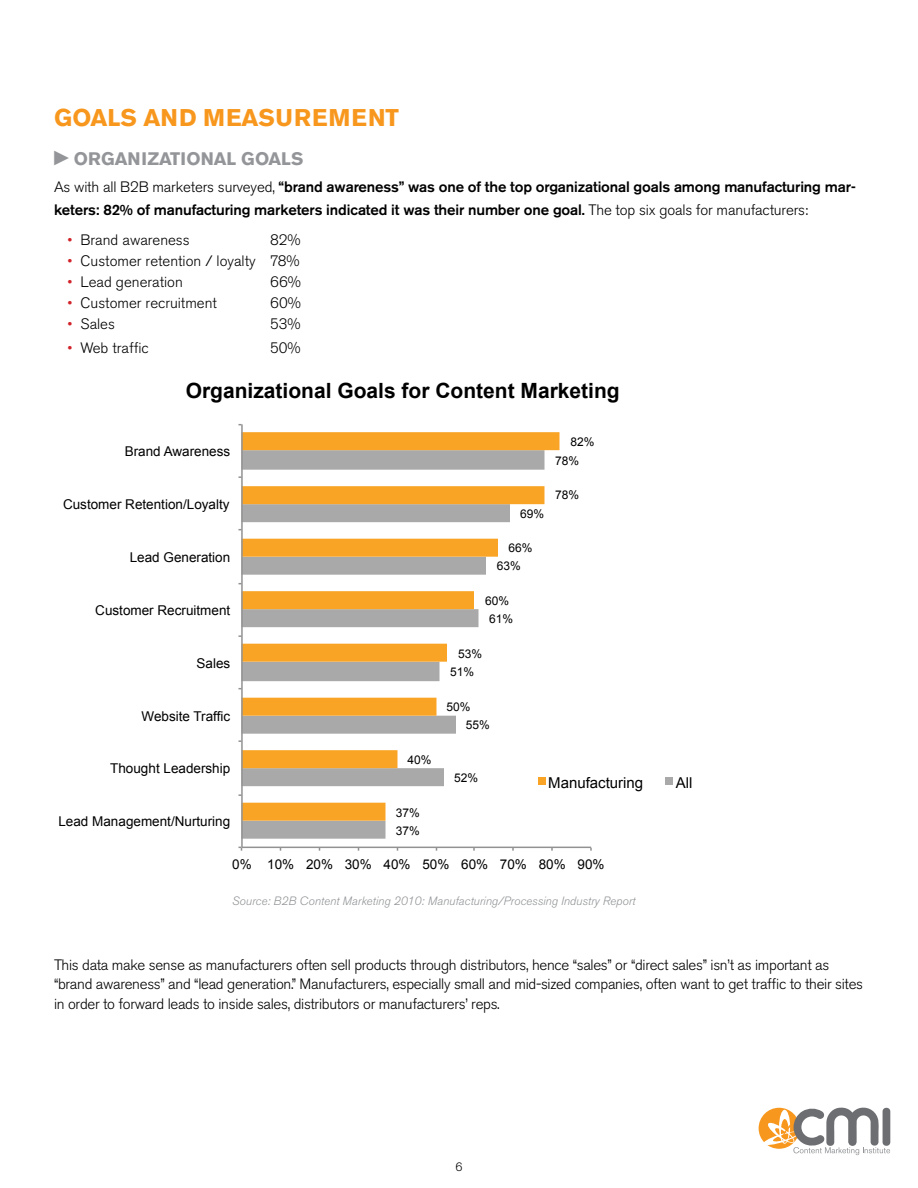
<style>
.page{position:relative;width:918px;height:1188px;background:#fff}
.page>*{position:absolute;margin:0;border:0;box-sizing:border-box;transform-origin:0 0}
.t1{font:700 24px "Akzidenz Grotesk BE";color:#f8971d}
.t2{font:700 21px "Arial";color:#000}
.t3{font:700 18px "Akzidenz Grotesk BE";color:#939598}
.t4{font:300 15px/19.5px "Akzidenz Grotesk BE";letter-spacing:-.02em;color:#000}
.t5{font:500 15px/22.5px "Akzidenz Grotesk BE";letter-spacing:-.01em;color:#000}
.t6{font:300 15px "Akzidenz Grotesk BE";color:#000}
.t7{font:15px "Arial";color:#000}
.t8{font:13.5px "Arial";color:#000}
.t9{font:italic 300 12px "Akzidenz Grotesk BE";color:#939598}
.t10{font:12px "Arial";color:#000}
.t11{font:300 12px "Akzidenz Grotesk BE";color:#000}
.s1{font-weight:300}
.s2{color:#d2232a}
</style>
<div class="page">
<div style="left:759px;top:1108px;width:41px;height:41px;background:#f8971d;border-radius:50%"></div>
<svg style="left:762px;top:1108px;width:128px;height:47px"></svg>
<svg style="left:238px;top:424px;width:435px;height:427px"></svg>
<h1 class="t1" style="left:54px;top:104px;width:36px">GOALS</h1>
<h1 class="t1" style="left:144px;top:104px;width:19px">AND</h1>
<h1 class="t1" style="left:203px;top:104px;width:42px">MEASUREMENT</h1>
<p class="t3" style="left:74px;top:148px;width:27px">ORGANI</p>
<p class="t3" style="left:148px;top:148px;width:24px">ZATIONAL</p>
<p class="t3" style="left:241px;top:148px;width:27px">GOALS</p>
<p class="t5" style="left:54px;top:175px;width:804px"><span class="s1">As with all B2B marketers surveyed,</span> “brand awareness” was one of the top organizational goals among manufacturing mar&shy;keters: 82% of manufacturing marketers indicated it was their number one goal. <span class="s1">The top six goals for manufacturers:</span></p>
<p class="t6" style="left:68px;top:231px;width:124px"><span class="s2">•</span> Brand awareness</p>
<p class="t4" style="left:270px;top:230px;width:32px">82%</p>
<p class="t6" style="left:68px;top:252px;width:234px"><span class="s2">•</span> Customer retention / loyalty 78%</p>
<p class="t6" style="left:68px;top:273px;width:117px"><span class="s2">•</span> Lead generation</p>
<p class="t4" style="left:270px;top:272px;width:32px">66%</p>
<p class="t6" style="left:68px;top:294px;width:151px"><span class="s2">•</span> Customer recruitment</p>
<p class="t4" style="left:270px;top:293px;width:32px">60%</p>
<p class="t4" style="left:68px;top:314px;width:49px"><span class="s2">•</span> Sales</p>
<p class="t4" style="left:270px;top:314px;width:32px">53%</p>
<p class="t6" style="left:68px;top:339px;width:83px"><span class="s2">•</span> Web traffic</p>
<p class="t4" style="left:270px;top:338px;width:32px">50%</p>
<h2 class="t2" style="left:186px;top:377px;width:436px">Organizational Goals for Content Marketing</h2>
<p class="t8" style="left:125px;top:443px;width:107px">Brand Awareness</p>
<p class="t8" style="left:63px;top:496px;width:168px">Customer Retention/Loyalty</p>
<p class="t8" style="left:130px;top:548px;width:102px">Lead Generation</p>
<p class="t8" style="left:95px;top:601px;width:137px">Customer Recruitment</p>
<p class="t8" style="left:197px;top:654px;width:35px">Sales</p>
<p class="t8" style="left:142px;top:707px;width:90px">Website Traffic</p>
<p class="t8" style="left:110px;top:760px;width:122px">Thought Leadership</p>
<p class="t8" style="left:58px;top:813px;width:173px">Lead Management/Nurturing</p>
<p class="t10" style="left:408px;top:752px;width:26px">40%</p>
<p class="t10" style="left:396px;top:804px;width:26px">37%</p>
<p class="t10" style="left:396px;top:823px;width:26px">37%</p>
<p class="t10" style="left:571px;top:434px;width:26px">82%</p>
<p class="t10" style="left:555px;top:453px;width:26px">78%</p>
<p class="t10" style="left:520px;top:506px;width:26px">69%</p>
<p class="t10" style="left:508px;top:540px;width:26px">66%</p>
<p class="t10" style="left:497px;top:558px;width:26px">63%</p>
<p class="t10" style="left:485px;top:593px;width:26px">60%</p>
<p class="t10" style="left:489px;top:611px;width:26px">61%</p>
<p class="t10" style="left:458px;top:646px;width:26px">53%</p>
<p class="t10" style="left:450px;top:664px;width:26px">51%</p>
<p class="t10" style="left:446px;top:699px;width:26px">50%</p>
<p class="t10" style="left:466px;top:717px;width:26px">55%</p>
<p class="t10" style="left:555px;top:487px;width:26px">78%</p>
<p class="t10" style="left:454px;top:770px;width:26px">52%</p>
<p class="t7" style="left:548px;top:773px;width:97px">Manufacturing</p>
<p class="t7" style="left:676px;top:773px;width:18px">All</p>
<p class="t8" style="left:232px;top:855px;width:374px">0% 10% 20% 30% 40% 50% 60% 70% 80% 90%</p>
<p class="t9" style="left:232px;top:894px;width:405px">Source: B2B Content Marketing 2010: Manufacturing/Processing Industry Report</p>
<p class="t4" style="left:54px;top:955px;width:811px">This data make sense as manufacturers often sell products through distributors, hence “sales” or “direct sales” isn’t as important as “brand awareness” and “lead generation.” Manufacturers, especially small and mid-sized companies, often want to get traffic to their sites in order to forward leads to inside sales, distributors or manufacturers’ reps.</p>
<p class="t11" style="left:456px;top:1160px;width:8px">6</p>
</div>
